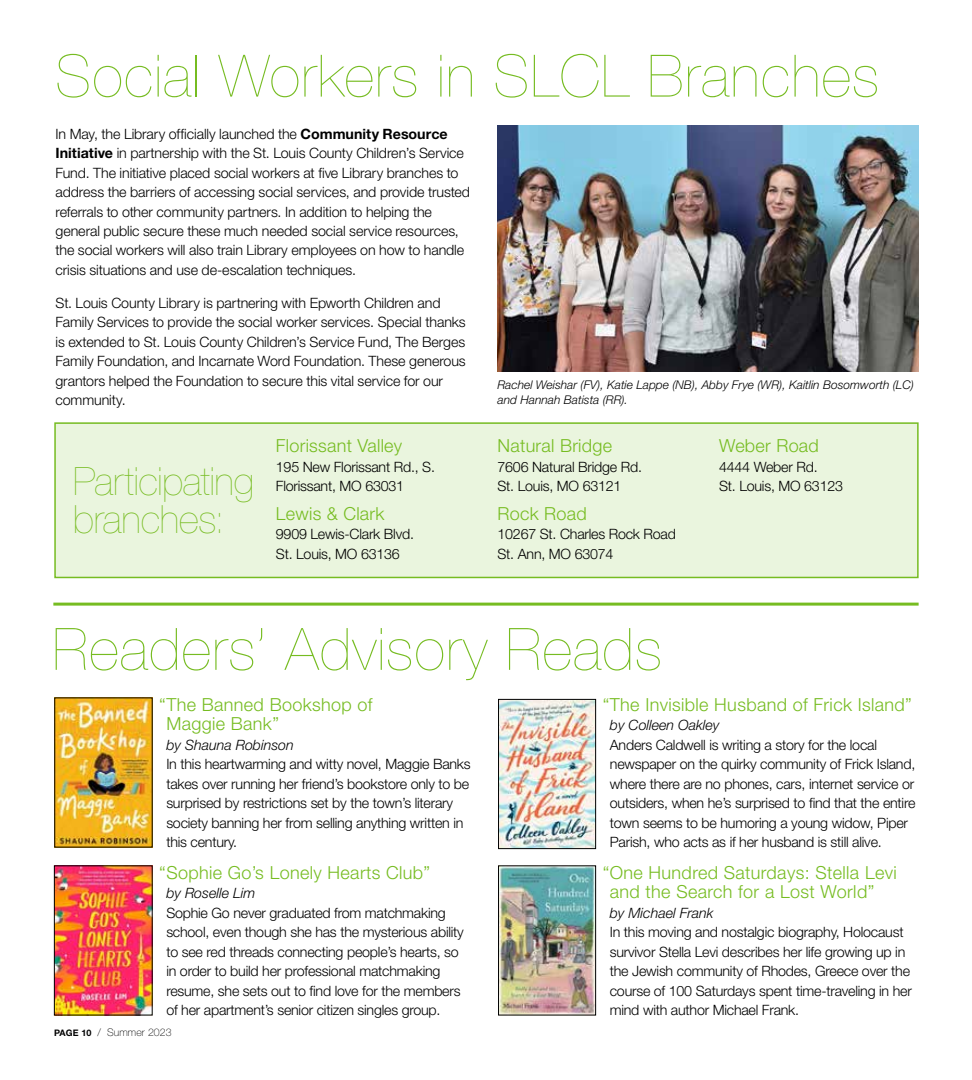
<style>
.page{position:relative;width:972px;height:1080px;background:#fff}
.page>*{position:absolute;margin:0;border:0;box-sizing:border-box;transform-origin:0 0}
.t1{font:200 58.5px "Helvetica Neue LT Std";letter-spacing:.02em;color:#76bc21}
.t2{font:200 39px/37.5px "Helvetica Neue LT Std";letter-spacing:-.01em;color:#76bc21}
.t3{font:300 18px/19.5px "Helvetica Neue LT Std";letter-spacing:.02em;color:#76bc21}
.t4{font:300 14.25px/19.5px "Helvetica Neue LT Std";letter-spacing:-.015em;color:#000}
.t5{font:italic 300 14.25px "Helvetica Neue LT Std";color:#000}
.t6{font:italic 300 12px/15px "Helvetica Neue LT Std";color:#000}
.t7{font:100 10.5px "Helvetica Neue LT Std";letter-spacing:.01em;color:#000}
.s1{font-weight:700}
.s2{font-weight:700;font-size:9px}
</style>
<div class="page">
<img style="left:500px;top:867px;width:94px;height:146px">
<div style="left:498px;top:865px;width:98px;height:150px;border:1px solid #000"></div>
<img style="left:500px;top:701px;width:94px;height:146px">
<div style="left:498px;top:699px;width:98px;height:150px;border:1px solid #000"></div>
<img style="left:56px;top:700px;width:95px;height:145px">
<div style="left:54px;top:698px;width:99px;height:149px;border:1px solid #000"></div>
<img style="left:56px;top:867px;width:95px;height:146px">
<div style="left:54px;top:865px;width:99px;height:150px;border:1px solid #000"></div>
<img style="left:497px;top:126px;width:422px;height:246px">
<hr style="left:53px;top:603px;width:866px;height:3px;background:#76bc21">
<div style="left:55px;top:423px;width:863px;height:154px;background:#eaf5de"></div>
<div style="left:54px;top:422px;width:865px;height:156px;border:2px solid #76bc21"></div>
<h1 class="t1" style="left:56px;top:42px;width:825px">Social Workers in SLCL Branches</h1>
<p class="t4" style="left:56px;top:123px;width:416px">In May, the Library officially launched the <span class="s1">Community Resource Initiative</span> in partnership with the St. Louis County Children’s Service Fund. The initiative placed social workers at five Library branches to address the barriers of accessing social services, and provide trusted referrals to other community partners. In addition to helping the general public secure these much needed social service resources, the social workers will also train Library employees on how to handle crisis situations and use de-escalation techniques.</p>
<p class="t4" style="left:56px;top:293px;width:412px">St. Louis County Library is partnering with Epworth Children and Family Services to provide the social worker services. Special thanks is extended to St. Louis County Children’s Service Fund, The Berges Family Foundation, and Incarnate Word Foundation. These generous grantors helped the Foundation to secure this vital service for our community.</p>
<p class="t6" style="left:497px;top:377px;width:418px">Rachel Weishar (FV), Katie Lappe (NB), Abby Frye (WR), Kaitlin Bosomworth (LC) and Hannah Batista (RR).</p>
<h2 class="t2" style="left:73px;top:463px;width:182px">Participating branches:</h2>
<p class="t3" style="left:276px;top:436px;width:128px">Florissant Valley</p>
<p class="t4" style="left:276px;top:457px;width:161px">195 New Florissant Rd., S.<br>Florissant, MO 63031</p>
<p class="t3" style="left:276px;top:503px;width:110px">Lewis &amp; Clark</p>
<p class="t4" style="left:276px;top:524px;width:140px">9909 Lewis-Clark Blvd.<br>St. Louis, MO 63136</p>
<p class="t3" style="left:498px;top:436px;width:116px">Natural Bridge</p>
<p class="t4" style="left:498px;top:457px;width:146px">7606 Natural Bridge Rd.<br>St. Louis, MO 63121</p>
<p class="t3" style="left:498px;top:503px;width:91px">Rock Road</p>
<p class="t4" style="left:498px;top:524px;width:180px">10267 St. Charles Rock Road<br>St. Ann, MO 63074</p>
<p class="t3" style="left:719px;top:436px;width:101px">Weber Road</p>
<p class="t4" style="left:719px;top:457px;width:125px">4444 Weber Rd.<br>St. Louis, MO 63123</p>
<h1 class="t1" style="left:52px;top:615px;width:611px">Readers’ Advisory Reads</h1>
<p class="t3" style="left:166px;top:694px;width:208px;text-indent:-7px">“The Banned Bookshop of<br>Maggie Bank”</p>
<p class="t5" style="left:166px;top:736px;width:129px">by Shauna Robinson</p>
<p class="t4" style="left:166px;top:754px;width:306px">In this heartwarming and witty novel, Maggie Banks takes over running her friend’s bookstore only to be surprised by restrictions set by the town’s literary society banning her from selling anything written in this century.</p>
<p class="t3" style="left:603px;top:694px;width:311px">“The Invisible Husband of Frick Island”</p>
<p class="t5" style="left:610px;top:717px;width:111px">by Colleen Oakley</p>
<p class="t4" style="left:610px;top:735px;width:307px">Anders Caldwell is writing a story for the local newspaper on the quirky community of Frick Island, where there are no phones, cars, internet service or outsiders, when he’s surprised to find that the entire town seems to be humoring a young widow, Piper Parish, who acts as if her husband is still alive.</p>
<p class="t3" style="left:159px;top:862px;width:272px">“Sophie Go’s Lonely Hearts Club”</p>
<p class="t5" style="left:166px;top:885px;width:90px">by Roselle Lim</p>
<p class="t4" style="left:166px;top:902px;width:299px">Sophie Go never graduated from matchmaking school, even though she has the mysterious ability to see red threads connecting people’s hearts, so in order to build her professional matchmaking resume, she sets out to find love for the members of her apartment’s senior citizen singles group.</p>
<p class="t7" style="left:54px;top:1027px;width:119px"><span class="s2">PAGE 10</span> / Summer 2023</p>
<p class="t3" style="left:610px;top:862px;width:288px;text-indent:-7px">“One Hundred Saturdays: Stella Levi and the Search for a Lost World”</p>
<p class="t5" style="left:610px;top:904px;width:105px">by Michael Frank</p>
<p class="t4" style="left:610px;top:922px;width:304px">In this moving and nostalgic biography, Holocaust survivor Stella Levi describes her life growing up in the Jewish community of Rhodes, Greece over the course of 100 Saturdays spent time-traveling in her mind with author Michael Frank.</p>
</div>
